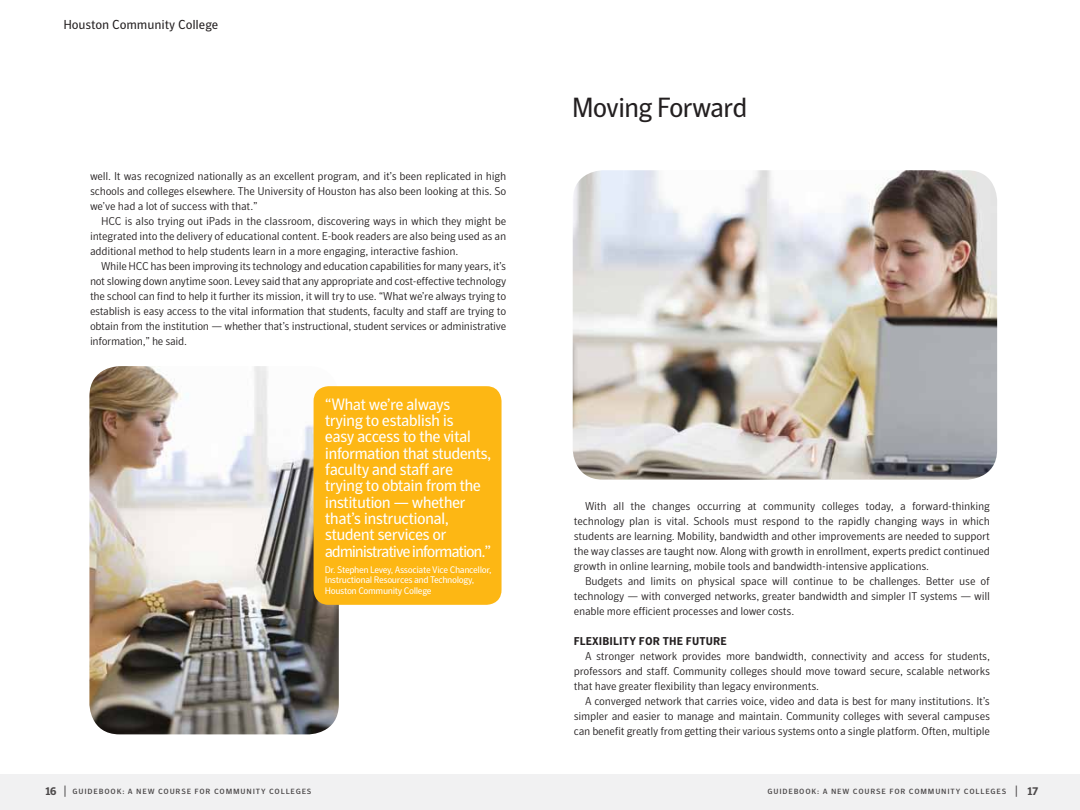
<style>
.page{position:relative;width:1080px;height:810px;background:#fff}
.page>*{position:absolute;margin:0;border:0;box-sizing:border-box;transform-origin:0 0}
.t1{font:27.5px "Symantec Sans";letter-spacing:-.04em;color:#231f20}
.t2{font:16.38px/16.4px "Symantec Sans";letter-spacing:-.04em;color:#fff}
.t3{font:12.88px "Symantec Sans";letter-spacing:-.01em;color:#231f20}
.t4{font:300 11.25px/15px "Symantec Sans";letter-spacing:-.02em;color:#231f20;text-align:justify}
.t5{font:700 11.25px "Symantec Sans";letter-spacing:.01em;color:#231f20}
.t6{font:9.5px/10.2px "Symantec Sans";letter-spacing:-.04em;color:#fff}
.t7{font:500 7.5px "Symantec Sans";letter-spacing:.1em;color:#231f20;scale:1.06 1}
.s1{font-weight:700;font-size:11.25px}
.s2{font-family:"News Gothic Std";font-weight:400;font-size:11.25px}
</style>
<div class="page">
<div style="left:540px;top:775px;width:540px;height:35px;background:#f1f1f2"></div>
<div style="left:0;top:775px;width:540px;height:35px;background:#f1f1f2"></div>
<img style="left:89px;top:366px;width:250px;height:368px">
<img style="left:573px;top:170px;width:424px;height:310px">
<div style="left:314px;top:386px;width:188px;height:219px;background:#fdb714;border-radius:15px"></div>
<p class="t3" style="left:63px;top:18px;width:156px">Houston Community College</p>
<p class="t4" style="left:90px;top:169px;width:418px">well. It was recognized nationally as an excellent program, and it’s been replicated in high schools and colleges elsewhere. The University of Houston has also been looking at this. So we’ve had a lot of success with that.”</p>
<p class="t4" style="left:90px;top:214px;width:418px;text-indent:11px">HCC is also trying out iPads in the classroom, discovering ways in which they might be integrated into the delivery of educational content. E-book readers are also being used as an additional method to help students learn in a more engaging, interactive fashion.</p>
<p class="t4" style="left:90px;top:259px;width:418px;text-indent:11px">While HCC has been improving its technology and education capabilities for many years, it’s not slowing down anytime soon. Levey said that any appropriate and cost-effective technology the school can find to help it further its mission, it will try to use. “What we’re always trying to establish is easy access to the vital information that students, faculty and staff are trying to obtain from the institution — whether that’s instructional, student services or administrative information,” he said.</p>
<p class="t2" style="left:325px;top:396px;width:168px">“What we’re always trying to establish is<br>easy access to the vital information that students, faculty and staff are trying to obtain from the institution — whether that’s instructional, student services or administrative information.”</p>
<p class="t6" style="left:325px;top:565px;width:168px">Dr. Stephen Levey, Associate Vice Chancellor,<br>I nstructional Resources and Technology,<br>Houston Community College</p>
<p class="t7" style="left:44px;top:787px;width:254px"><span class="s1">16</span> <span class="s2">|</span> GUIDEBOOK: A NEW COURSE FOR COMMUN ITY COLLEGES</p>
<h1 class="t1" style="left:572px;top:93px;width:178px">M oving Forward</h1>
<p class="t4" style="left:574px;top:499px;width:418px;text-indent:11px">With all the changes occurring at community colleges today, a forward-thinking technology plan is vital. Schools must respond to the rapidly changing ways in which students are learning. Mobility, bandwidth and other improvements are needed to support the way classes are taught now. Along with growth in enrollment, experts predict continued growth in online learning, mobile tools and bandwidth-intensive applications.</p>
<p class="t4" style="left:574px;top:574px;width:418px;text-indent:11px">Budgets and limits on physical space will continue to be challenges. Better use of technology — with converged networks, greater bandwidth and simpler IT systems — will enable more efficient processes and lower costs.</p>
<p class="t5" style="left:574px;top:635px;width:154px">FLEXIBILITY FOR THE FUTURE</p>
<p class="t4" style="left:574px;top:648px;width:418px;text-indent:11px">A stronger network provides more bandwidth, connectivity and access for students, professors and staff. Community colleges should move toward secure, scalable networks that have greater flexibility than legacy environments.</p>
<p class="t4" style="left:574px;top:693px;width:418px;text-indent:11px">A converged network that carries voice, video and data is best for many institutions. It’s simpler and easier to manage and maintain. Community colleges with several campuses can benefit greatly from getting their various systems onto a single platform. Often, multiple</p>
<p class="t7" style="left:767px;top:787px;width:238px">GUIDEBOOK: A NEW COURSE FOR COMMUN ITY COLLEGES <span class="s2">|</span></p>
<p class="t5" style="left:1026px;top:785px;width:14px">17</p>
</div>
